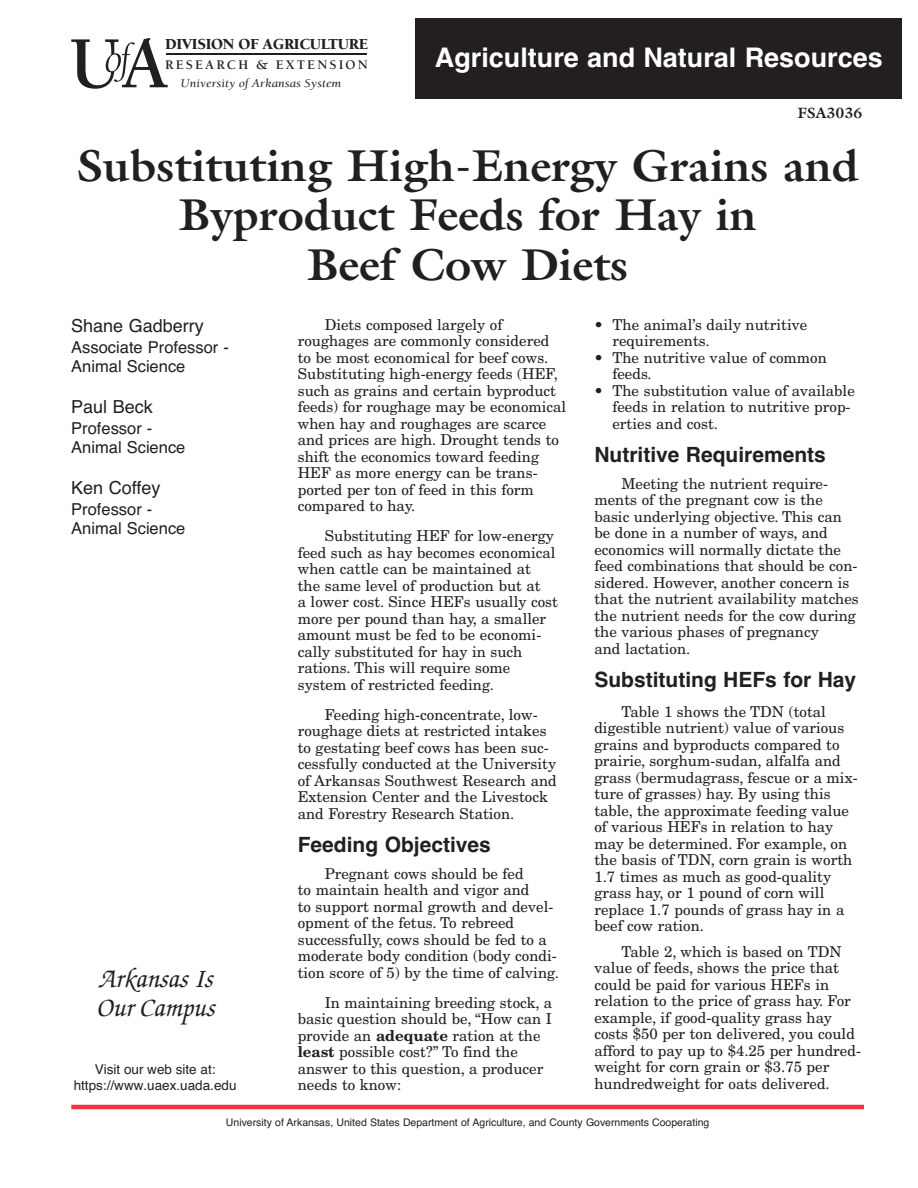
<style>
.page{position:relative;width:918px;height:1188px;background:#fff}
.page>*{position:absolute;margin:0;border:0;box-sizing:border-box;transform-origin:0 0}
.t1{font:700 45px/49.5px "Galliard";color:#231f20;text-align:center}
.t2{font:700 27px "Helvetica";color:#fff}
.t3{font:italic 500 27px/28.5px "Zapf Chancery";color:#231f20}
.t4{font:700 21px "Helvetica";color:#231f20}
.t5{font:18px "Helvetica";color:#231f20}
.t6{font:16.5px/19.8px "Helvetica";color:#231f20}
.t7{font:900 15.75px "Berkeley";letter-spacing:-.02em;color:#231f20}
.t8{font:15px/16.5px "New Century Schlbk";color:#231f20}
.t9{font:700 15px "Galliard";color:#231f20}
.t10{font:13.5px/16.2px "Helvetica";color:#231f20;text-align:center}
.t11{font:700 13.5px "Berkeley";letter-spacing:.155em;color:#231f20}
.t12{font:italic 12.15px "Berkeley";color:#231f20;scale:1.09 1}
.t13{font:10.5px "Helvetica";color:#231f20}
.s1{font-weight:700}
</style>
<div class="page">
<hr style="left:166px;top:54px;width:201px;height:1px;background:#231f20">
<hr style="left:71px;top:1105px;width:793px;height:4px;background:#ee3640">
<svg style="left:71px;top:38px;width:97px;height:51px"></svg>
<div style="left:416px;top:18px;width:486px;height:81px;background:#231f20"></div>
<h5 class="t7" style="left:165px;top:37px;width:205px">DIVISION OF AGRICULTURE</h5>
<h6 class="t11" style="left:165px;top:60px;width:204px">RESEARCH &amp; EXTENSION</h6>
<p class="t12" style="left:181px;top:78px;width:149px">University of Arkansas System</p>
<p class="t2" style="left:435px;top:42px;width:449px">Agriculture and Natural Resources</p>
<p class="t9" style="left:797px;top:104px;width:67px">FSA3036</p>
<h1 class="t1" style="left:77px;top:141px;width:784px">Substituting High-Energy Grains and<br>Byproduct Feeds for Hay in<br>Beef Cow Diets</h1>
<p class="t5" style="left:71px;top:315px;width:134px">Shane Gadberry</p>
<p class="t6" style="left:71px;top:337px;width:159px">Associate Professor -<br>Animal Science</p>
<p class="t5" style="left:71px;top:396px;width:83px">Paul Beck</p>
<p class="t6" style="left:71px;top:418px;width:116px">Professor -<br>Animal Science</p>
<p class="t5" style="left:71px;top:477px;width:91px">Ken Coffey</p>
<p class="t6" style="left:71px;top:499px;width:116px">Professor -<br>Animal Science</p>
<p class="t8" style="left:298px;top:318px;width:270px;text-indent:27px">Diets composed largely of roughages are commonly considered to be most economical for beef cows.<br>Substituting high-energy feeds (HEF, such as grains and certain byproduct feeds) for roughage may be economical when hay and roughages are scarce and prices are high. Drought tends to shift the economics toward feeding<br>HEF as more energy can be trans&shy;ported per ton of feed in this form compared to hay.</p>
<p class="t8" style="left:298px;top:529px;width:262px;text-indent:27px">Substituting HEF for low-energy feed such as hay becomes economical when cattle can be maintained at<br>the same level of production but at<br>a lower cost. Since HEFs usually cost more per pound than hay, a smaller amount must be fed to be economi&shy;cally substituted for hay in such rations. This will require some system of restricted feeding.</p>
<p class="t8" style="left:298px;top:708px;width:261px;text-indent:27px">Feeding high-concentrate, low&shy;roughage diets at restricted intakes to gestating beef cows has been suc&shy;cessfully conducted at the University of Arkansas Southwest Research and Extension Center and the Livestock and Forestry Research Station.</p>
<h2 class="t4" style="left:298px;top:832px;width:195px">Feeding Objectives</h2>
<p class="t8" style="left:298px;top:867px;width:263px;text-indent:27px">Pregnant cows should be fed<br>to maintain health and vigor and<br>to support normal growth and devel&shy;opment of the fetus. To rebreed successfully, cows should be fed to a moderate body condition (body condi&shy;tion score of 5) by the time of calving.</p>
<p class="t8" style="left:298px;top:996px;width:256px;text-indent:27px">In maintaining breeding stock, a basic question should be, “How can I provide an <span class="s1">adequate</span> ration at the <span class="s1">least</span> possible cost?” To find the answer to this question, a producer needs to know:</p>
<p class="t8" style="left:612px;top:318px;width:196px;text-indent:-18px">• The animal’s daily nutritive requirements.</p>
<p class="t8" style="left:612px;top:351px;width:216px;text-indent:-18px">• The nutritive value of common feeds.</p>
<p class="t8" style="left:612px;top:384px;width:244px;text-indent:-18px">• The substitution value of available feeds in relation to nutritive prop&shy;erties and cost.</p>
<h2 class="t4" style="left:594px;top:442px;width:233px">Nutritive Requirements</h2>
<p class="t8" style="left:594px;top:477px;width:266px;text-indent:27px">Meeting the nutrient require&shy;ments of the pregnant cow is the basic underlying objective. This can be done in a number of ways, and economics will normally dictate the feed combinations that should be con&shy;sidered. However, another concern is that the nutrient availability matches the nutrient needs for the cow during the various phases of pregnancy<br>and lactation.</p>
<h2 class="t4" style="left:594px;top:667px;width:263px">Substituting HEFs for Hay</h2>
<p class="t8" style="left:594px;top:705px;width:265px;text-indent:27px">Table 1 shows the TDN (total digestible nutrient) value of various grains and byproducts compared to prairie, sorghum-sudan, alfalfa and grass (bermudagrass, fescue or a mix&shy;ture of grasses) hay. By using this table, the approximate feeding value of various HEFs in relation to hay may be determined. For example, on the basis of TDN, corn grain is worth</p>
<p class="t8" style="left:594px;top:870px;width:252px">1.7 times as much as good-quality grass hay, or 1 pound of corn will replace 1.7 pounds of grass hay in a beef cow ration.</p>
<p class="t8" style="left:594px;top:945px;width:268px;text-indent:27px">Table 2, which is based on TDN value of feeds, shows the price that could be paid for various HEFs in relation to the price of grass hay. For example, if good-quality grass hay costs $50 per ton delivered, you could afford to pay up to $4.25 per hundred&shy;weight for corn grain or $3.75 per hundredweight for oats delivered.</p>
<p class="t3" style="left:96px;top:968px;width:119px">Arkansas Is<br>Our Campus</p>
<p class="t10" style="left:74px;top:1061px;width:164px">Visit our web site at: https://www.uaex.uada.edu</p>
<p class="t13" style="left:226px;top:1116px;width:485px">University of Arkansas, United States Department of Agriculture, and County Governments Cooperating</p>
</div>
